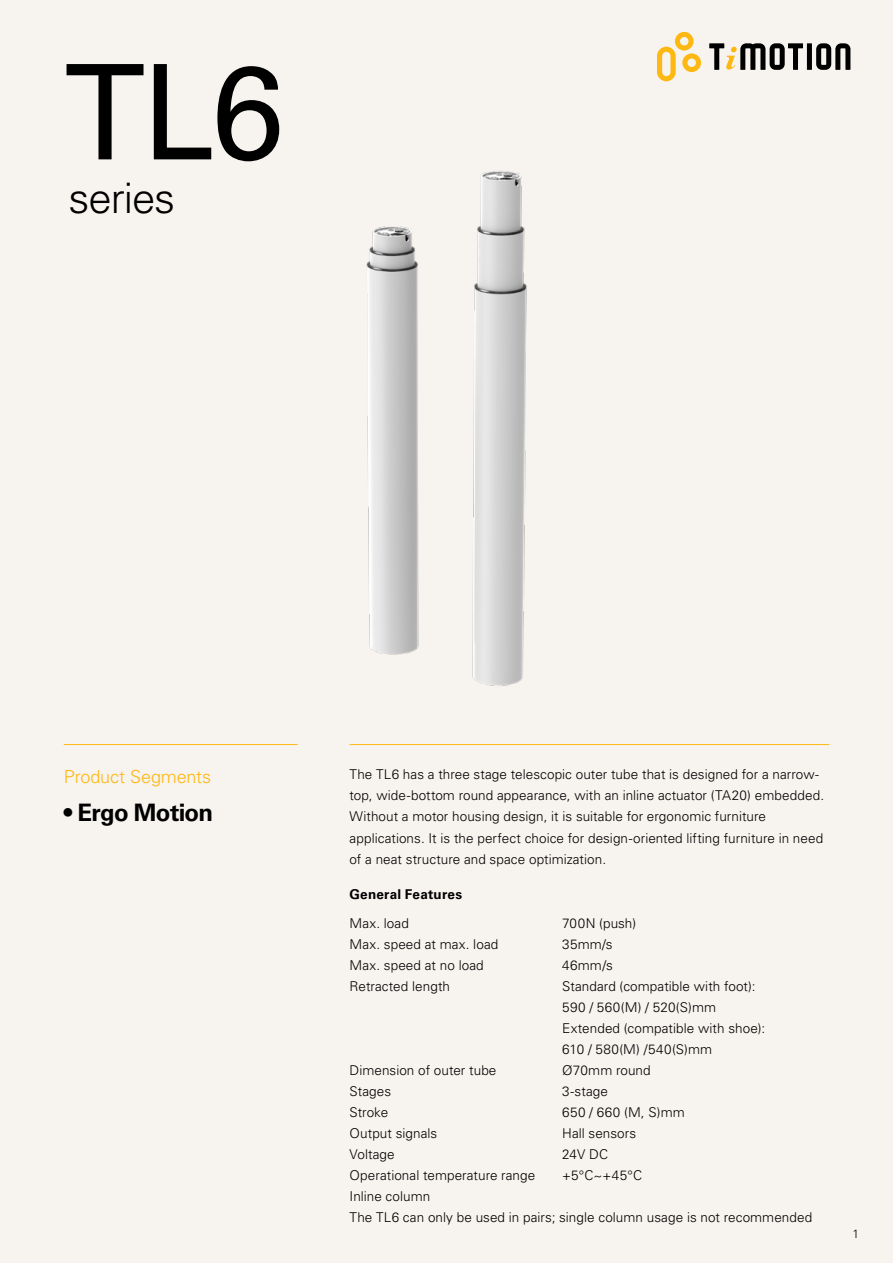
<style>
.page{position:relative;width:893px;height:1263px;background:#f7f3ef}
.page>*{position:absolute;margin:0;border:0;box-sizing:border-box;transform-origin:0 0}
.t1{font:132px "Univers LT Std";color:#000}
.t2{font:300 42px "Univers LT Std";letter-spacing:-.025em;color:#000}
.t3{font:700 24px "Univers LT Std";letter-spacing:-.03em;color:#000}
.t4{font:300 18px "Univers LT Std";letter-spacing:-.005em;color:#fdb812}
.t5{font:300 13.5px/21px "Univers LT Std";letter-spacing:.005em;color:#000}
.t6{font:700 13.5px "Univers LT Std";letter-spacing:.015em;color:#000}
.t7{font:300 12px "Univers LT Std";color:#000}
</style>
<div class="page">
<svg style="left:657px;top:32px;width:44px;height:49px"></svg>
<div style="left:807px;top:43px;width:5px;height:27px;background:#000"></div>
<svg style="left:816px;top:43px;width:34px;height:27px"></svg>
<svg style="left:709px;top:43px;width:94px;height:27px"></svg>
<hr style="left:350px;top:744px;width:479px;height:1px;background:#fdb812">
<hr style="left:64px;top:744px;width:234px;height:1px;background:#fdb812">
<img style="left:366px;top:171px;width:161px;height:515px">
<h1 class="t1" style="left:64px;top:34px;width:222px">TL6</h1>
<h2 class="t2" style="left:69px;top:173px;width:108px">series</h2>
<h3 class="t4" style="left:64px;top:765px;width:149px">Product Segments</h3>
<h3 class="t3" style="left:64px;top:799px;width:151px">• Ergo Motion</h3>
<p class="t5" style="left:350px;top:764px;width:476px">The TL6 has a three stage telescopic outer tube that is designed for a narrow&shy;top, wide-bottom round appearance, with an inline actuator (TA20) embedded.<br>Without a motor housing design, it is suitable for ergonomic furniture applications. It is the perfect choice for design-oriented lifting furniture in need of a neat structure and space optimization.</p>
<p class="t6" style="left:350px;top:886px;width:114px">General Features</p>
<p class="t5" style="left:350px;top:913px;width:61px">Max. load</p>
<p class="t5" style="left:562px;top:913px;width:75px">700N (push)</p>
<p class="t5" style="left:350px;top:934px;width:150px">Max. speed at max. load</p>
<p class="t5" style="left:562px;top:934px;width:52px">35mm/s</p>
<p class="t5" style="left:350px;top:955px;width:136px">Max. speed at no load</p>
<p class="t5" style="left:562px;top:955px;width:52px">46mm/s</p>
<p class="t5" style="left:350px;top:976px;width:102px">Retracted length</p>
<p class="t5" style="left:562px;top:976px;width:205px">Standard (compatible with foot):<br>590 / 560(M) / 520(S)mm<br>Extended (compatible with shoe):<br>610 / 580(M) /540(S)mm</p>
<p class="t5" style="left:350px;top:1060px;width:148px">Dimension of outer tube</p>
<p class="t5" style="left:562px;top:1060px;width:90px">Ø70mm round</p>
<p class="t5" style="left:350px;top:1081px;width:43px">Stages</p>
<p class="t5" style="left:562px;top:1081px;width:47px">3-stage</p>
<p class="t5" style="left:350px;top:1102px;width:40px">Stroke</p>
<p class="t5" style="left:562px;top:1102px;width:124px">650 / 660 (M, S)mm</p>
<p class="t5" style="left:350px;top:1123px;width:89px">Output signals</p>
<p class="t5" style="left:562px;top:1123px;width:76px">Hall sensors</p>
<p class="t5" style="left:350px;top:1144px;width:47px">Voltage</p>
<p class="t5" style="left:562px;top:1144px;width:47px">24V DC</p>
<p class="t5" style="left:350px;top:1165px;width:187px">Operational temperature range</p>
<p class="t5" style="left:562px;top:1165px;width:81px">+5°C~+45°C</p>
<p class="t5" style="left:350px;top:1186px;width:464px">Inline column<br>The TL6 can only be used in pairs; single column usage is not recommended</p>
<p class="t7" style="left:852px;top:1226px;width:8px">1</p>
</div>
